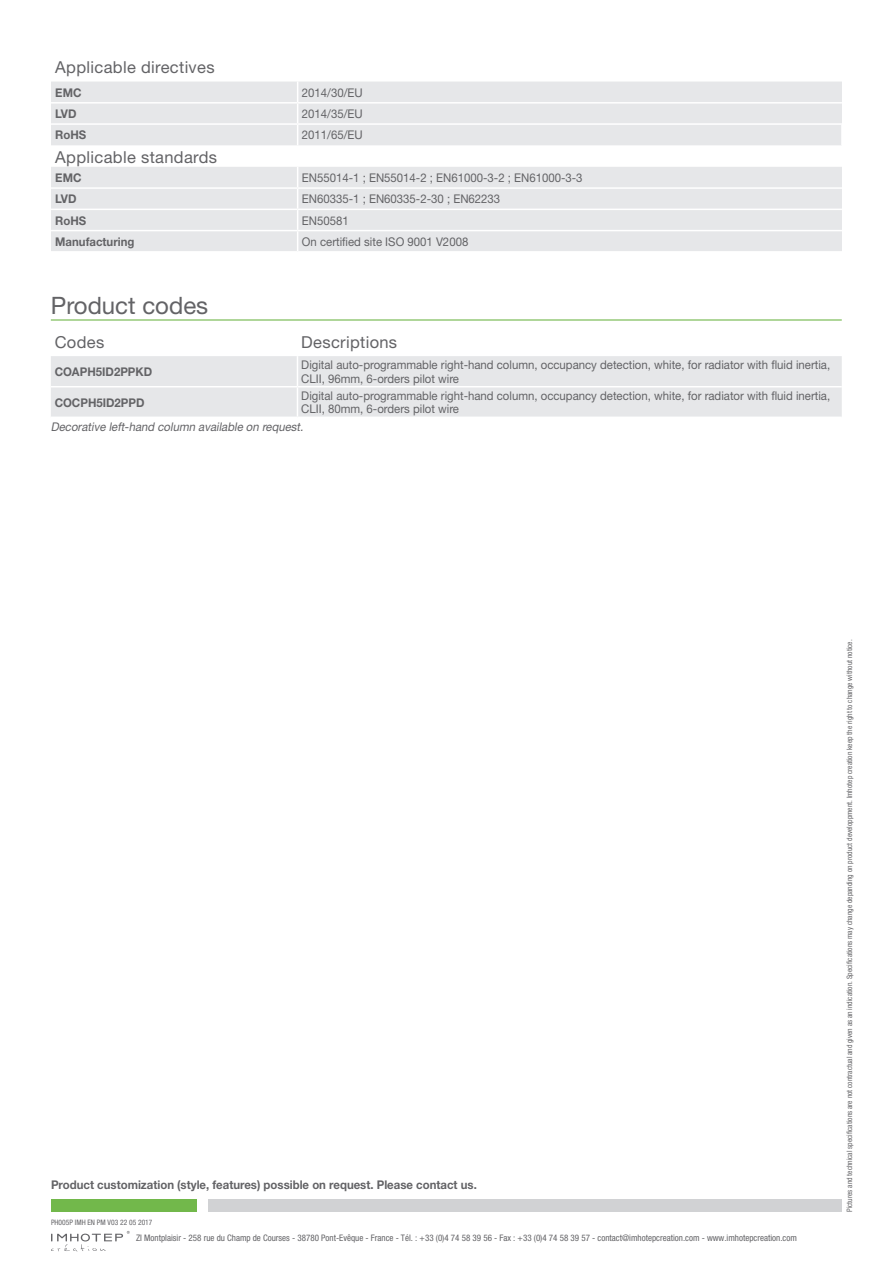
<style>
.page{position:relative;width:893px;height:1263px;background:#fff}
.page>*{position:absolute;margin:0;border:0;box-sizing:border-box;transform-origin:0 0}
.t1{font:24px "Helvetica Neue";color:#636366}
.t2{font:16.5px "Helvetica Neue";letter-spacing:.02em;color:#636366}
.t3{font:12px/13.5px "Helvetica Neue";color:#636366;scale:.95 1}
.t4{font:700 12px "Helvetica Neue";color:#636366;scale:.95 1}
.t5{font:italic 12px "Helvetica Neue";color:#636366;scale:.95 1}
.t6{font:condensed 9px "Helvetica Neue";color:#636366}
.t7{font:condensed 7.5px "Helvetica Neue";color:#636366}
</style>
<div class="page">
<div style="left:51px;top:1199px;width:146px;height:13px;background:#72b84b"></div>
<div style="left:208px;top:1199px;width:634px;height:13px;background:#d1d2d4"></div>
<svg style="left:51px;top:1231px;width:79px;height:20px"></svg>
<hr style="left:51px;top:319px;width:791px;height:2px;background:#72b84b">
<div style="left:51px;top:356px;width:791px;height:61px;background:#e6e7e9"></div>
<hr style="left:297px;top:356px;width:1px;height:30px;background:#fff">
<hr style="left:297px;top:387px;width:1px;height:30px;background:#fff">
<hr style="left:51px;top:386px;width:246px;height:1px;background:#fff">
<hr style="left:297px;top:386px;width:545px;height:1px;background:#fff">
<svg style="left:51px;top:82px;width:791px;height:169px;background:#e9eaec"></svg>
<svg style="left:297px;top:167px;width:1px;height:84px"></svg>
<hr style="left:51px;top:123px;width:247px;height:2px;background:#fff">
<hr style="left:298px;top:123px;width:545px;height:2px;background:#fff">
<svg style="left:297px;top:82px;width:1px;height:63px"></svg>
<hr style="left:841px;top:125px;width:2px;height:20px;background:#fff">
<hr style="left:51px;top:187px;width:247px;height:2px;background:#fff">
<hr style="left:298px;top:187px;width:544px;height:2px;background:#fff">
<hr style="left:51px;top:209px;width:247px;height:1px;background:#fff">
<hr style="left:298px;top:209px;width:544px;height:1px;background:#fff">
<hr style="left:51px;top:230px;width:247px;height:1px;background:#fff">
<hr style="left:298px;top:230px;width:544px;height:1px;background:#fff">
<hr style="left:51px;top:102px;width:247px;height:2px;background:#fff">
<hr style="left:298px;top:102px;width:544px;height:2px;background:#fff">
<p class="t2" style="left:55px;top:57px;width:161px">Applicable directives</p>
<p class="t4" style="left:55px;top:85px;width:29px">EMC</p>
<p class="t3" style="left:302px;top:86px;width:66px">2014/30/EU</p>
<p class="t4" style="left:55px;top:106px;width:24px">LVD</p>
<p class="t3" style="left:302px;top:107px;width:66px">2014/35/EU</p>
<p class="t4" style="left:55px;top:128px;width:34px">RoHS</p>
<p class="t3" style="left:302px;top:128px;width:66px">2011/65/EU</p>
<p class="t2" style="left:55px;top:147px;width:163px">Applicable standards</p>
<p class="t4" style="left:55px;top:170px;width:29px">EMC</p>
<p class="t3" style="left:302px;top:171px;width:297px">EN55014-1 ; EN55014-2 ; EN61000-3-2 ; EN61000-3-3</p>
<p class="t4" style="left:55px;top:192px;width:24px">LVD</p>
<p class="t3" style="left:302px;top:192px;width:210px">EN60335-1 ; EN60335-2-30 ; EN62233</p>
<p class="t4" style="left:55px;top:213px;width:34px">RoHS</p>
<p class="t3" style="left:302px;top:213px;width:51px">EN50581</p>
<p class="t4" style="left:55px;top:234px;width:85px">Manufacturing</p>
<p class="t3" style="left:302px;top:235px;width:177px">On certified site ISO 9001 V2008</p>
<p class="t1" style="left:51px;top:292px;width:159px">Product codes</p>
<p class="t2" style="left:55px;top:332px;width:51px">Codes</p>
<p class="t2" style="left:301px;top:332px;width:97px">Descriptions</p>
<p class="t4" style="left:55px;top:364px;width:104px">COAPH5ID2PPKD</p>
<p class="t3" style="left:301px;top:358px;width:558px">Digital auto-programmable right-hand column, occupancy detection, white, for radiator with fluid inertia,<br>CLII, 96mm, 6-orders pilot wire</p>
<p class="t4" style="left:55px;top:395px;width:96px">COCPH5ID2PPD</p>
<p class="t3" style="left:301px;top:389px;width:558px">Digital auto-programmable right-hand column, occupancy detection, white, for radiator with fluid inertia,<br>CLII, 80mm, 6-orders pilot wire</p>
<p class="t5" style="left:51px;top:420px;width:270px">Decorative left-hand column available on request.</p>
<p class="t4" style="left:51px;top:1177px;width:450px">Product customization (style, features) possible on request. Please contact us.</p>
<p class="t7" style="left:51px;top:1218px;width:103px">PH005P IMH EN PM V03 22 05 2017</p>
<p class="t6" style="left:136px;top:1233px;width:662px">ZI Montplaisir - 258 rue du Champ de Courses - 38780 Pont-Evêque - France - Tél. : +33 (0)4 74 58 39 56 - Fax : +33 (0)4 74 58 39 57 - contact@imhotepcreation.com - www.imhotepcreation.com</p>
<p class="t7" style="left:845px;top:1212px;width:574px;rotate:-90deg">Pictures and technical specifications are not contractual and given as an indication. Specifications may change depanding on product developpment. Imhotep creation keep the right to change without notice.</p>
</div>
